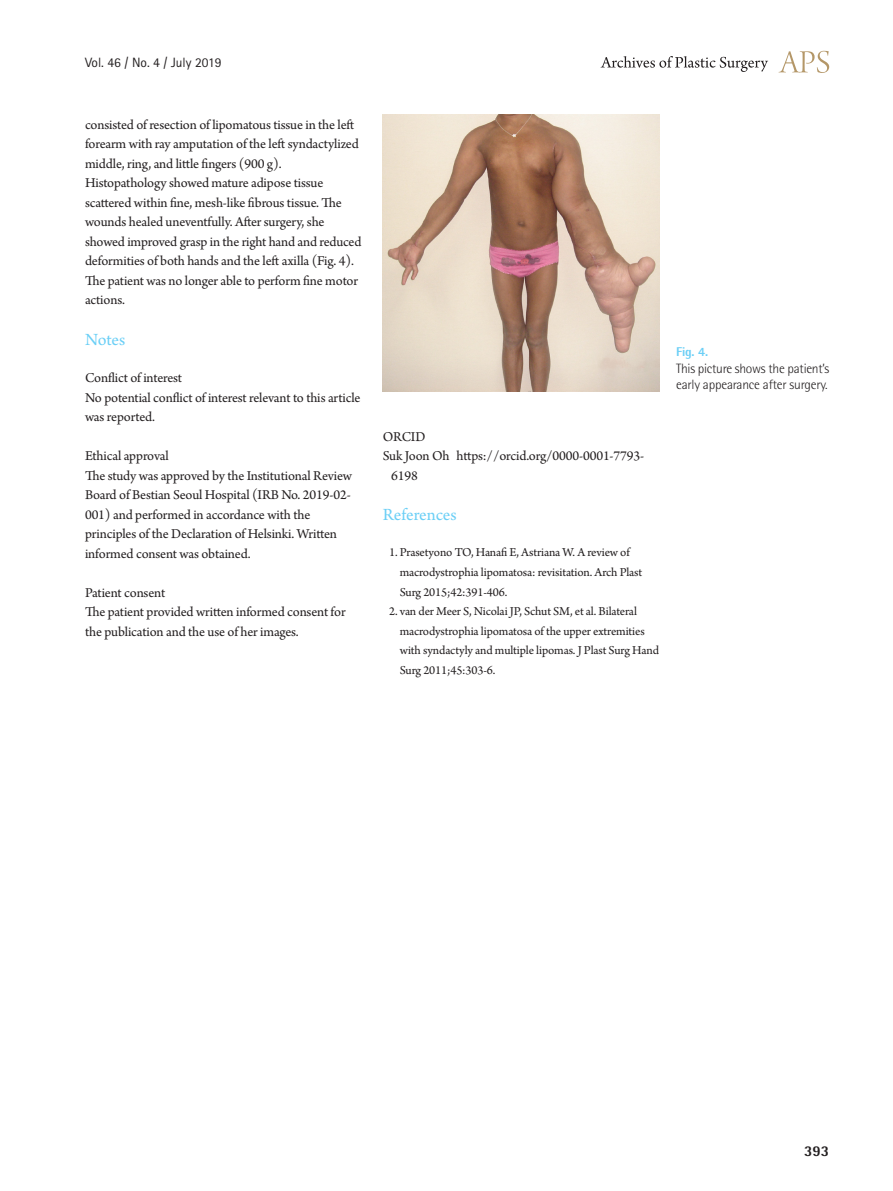
<style>
.page{position:relative;width:893px;height:1191px;background:#fff}
.page>*{position:absolute;margin:0;border:0;box-sizing:border-box;transform-origin:0 0}
.대제목{font:18px "Arno Pro";letter-spacing:-.005em;color:#6bcff6}
.t1{font:800 15px "Rotis Semi Sans Std";color:#231f20}
.본문_0{font:14.25px/19.5px "Arno Pro";letter-spacing:-.01em;color:#231f20}
.표_그림_설명{font:300 13.5px/16.2px "Rotis Semi Sans Std";letter-spacing:-.02em;color:#231f20}
.t2{font:13.5px "Rotis Sans Serif Std";color:#231f20}
.참고문헌1{font:12.75px/19.5px "Arno Pro";letter-spacing:-.01em;color:#231f20}
.표_그림_설명-2{font:800 12.75px "Rotis Semi Sans Std";color:#6bcff6}
</style>
<div class="page">
<svg style="left:779px;top:51px;width:50px;height:22px"></svg>
<svg style="left:601px;top:56px;width:167px;height:16px"></svg>
<img style="left:383px;top:115px;width:276px;height:276px">
<p class="t2" style="left:85px;top:54px;width:138px">Vol. 46 / No. 4 / July 2019</p>
<p class="본문_0" style="left:85px;top:115px;width:278px">consisted of resection of lipomatous tissue in the left forearm with ray amputation of the left syndactylized middle, ring, and little fingers (900 g).<br>Histopathology showed mature adipose tissue scattered within fine, mesh-like fibrous tissue. The wounds healed uneventfully. After surgery, she showed improved grasp in the right hand and reduced deformities of both hands and the left axilla (Fig. 4).<br>The patient was no longer able to perform fine motor actions.</p>
<p class="대제목" style="left:85px;top:329px;width:42px">Notes</p>
<p class="본문_0" style="left:85px;top:369px;width:99px">Conflict of interest</p>
<p class="본문_0" style="left:85px;top:388px;width:277px">No potential conflict of interest relevant to this article was reported.</p>
<p class="본문_0" style="left:85px;top:447px;width:85px">Ethical approval</p>
<p class="본문_0" style="left:85px;top:466px;width:269px">The study was approved by the Institutional Review Board of Bestian Seoul Hospital (IRB No. 2019-02- 001) and performed in accordance with the principles of the Declaration of Helsinki. Written informed consent was obtained.</p>
<p class="본문_0" style="left:85px;top:583px;width:82px">Patient consent</p>
<p class="본문_0" style="left:85px;top:603px;width:262px">The patient provided written informed consent for the publication and the use of her images.</p>
<p class="본문_0" style="left:383px;top:427px;width:44px">ORCID</p>
<p class="본문_0" style="left:391px;top:447px;width:254px;text-indent:-9px">Suk Joon Oh https://orcid.org/0000-0001-7793-<br>6198</p>
<p class="대제목" style="left:383px;top:504px;width:75px">References</p>
<p class="참고문헌1" style="left:400px;top:543px;width:244px;text-indent:-11px">1. Prasetyono TO, Hanafi E, Astriana W. A review of macrodystrophia lipomatosa: revisitation. Arch Plast<br>Surg 2015;42:391-406.</p>
<p class="참고문헌1" style="left:400px;top:602px;width:261px;text-indent:-11px">2. van der Meer S, Nicolai JP, Schut SM, et al. Bilateral macrodystrophia lipomatosa of the upper extremities with syndactyly and multiple lipomas. J Plast Surg Hand Surg 2011;45:303-6.</p>
<p class="표_그림_설명-2" style="left:676px;top:344px;width:33px">Fig. 4.</p>
<p class="표_그림_설명" style="left:676px;top:360px;width:155px">This picture shows the patient’s early appearance after surgery.</p>
<p class="t1" style="left:804px;top:1141px;width:27px">393</p>
</div>
